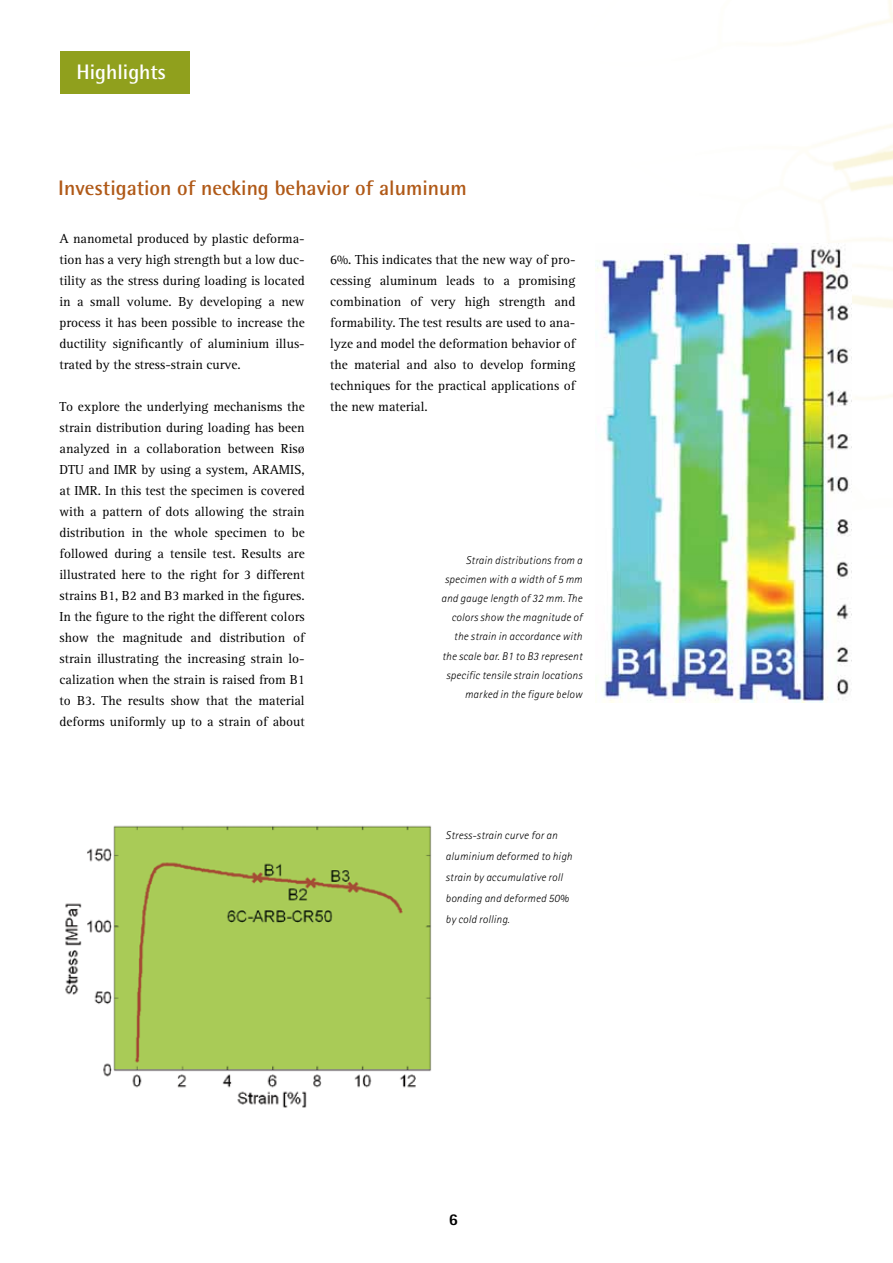
<style>
.page{position:relative;width:893px;height:1263px;background:#fff}
.page>*{position:absolute;margin:0;border:0;box-sizing:border-box;transform-origin:0 0}
.t1{font:700 21px "Rotis Semi Sans";color:#b05917}
.t2{font:700 21px "Rotis Semi Sans";color:#fff}
.t3{font:800 16.5px "Rotis Sans Serif";color:#000}
.t4{font:13.5px/21px "Rotis Serif";color:#000;text-align:justify}
.t5{font:italic 300 11.25px/19.2px "Rotis Sans Serif";letter-spacing:.02em;color:#000}
</style>
<div class="page">
<div style="left:60px;top:51px;width:129px;height:42px;background:#90a01d"></div>
<img style="left:65px;top:825px;width:367px;height:283px">
<img style="left:595px;top:243px;width:257px;height:459px">
<h1 class="t2" style="left:77px;top:59px;width:91px">Highlights</h1>
<h1 class="t1" style="left:58px;top:175px;width:410px">Investigation of necking behavior of aluminum</h1>
<p class="t4" style="left:60px;top:228px;width:247px">A nanometal produced by plastic deforma&shy;tion has a very high strength but a low duc&shy;tility as the stress during loading is located in a small volume. By developing a new process it has been possible to increase the ductility significantly of aluminium illus&shy;trated by the stress-strain curve.</p>
<p class="t4" style="left:60px;top:396px;width:247px">To explore the underlying mechanisms the strain distribution during loading has been analyzed in a collaboration between Risø DTU and IMR by using a system, ARAMIS, at IMR. In this test the specimen is covered with a pattern of dots allowing the strain distribution in the whole specimen to be followed during a tensile test. Results are illustrated here to the right for 3 different strains B1, B2 and B3 marked in the figures.<br>In the figure to the right the different colors show the magnitude and distribution of strain illustrating the increasing strain lo&shy;calization when the strain is raised from B1 to B3. The results show that the material deforms uniformly up to a strain of about</p>
<p class="t4" style="left:330px;top:250px;width:247px">6%. This indicates that the new way of pro&shy;cessing aluminum leads to a promising combination of very high strength and formability. The test results are used to ana&shy;lyze and model the deformation behavior of the material and also to develop forming techniques for the practical applications of the new material.</p>
<p class="t5" style="left:441px;top:551px;width:143px;text-align:right">Strain distributions from a specimen with a width of 5 mm and gauge length of 32 mm. The colors show the magnitude of the strain in accordance with the scale bar. B1 to B3 represent specific tensile strain locations marked in the figure below</p>
<p class="t5" style="left:446px;top:824px;width:128px;line-height:21px">Stress-strain curve for an aluminium deformed to high strain by accumulative roll bonding and deformed 50% by cold rolling.</p>
<p class="t3" style="left:449px;top:1209px;width:11px">6</p>
</div>
